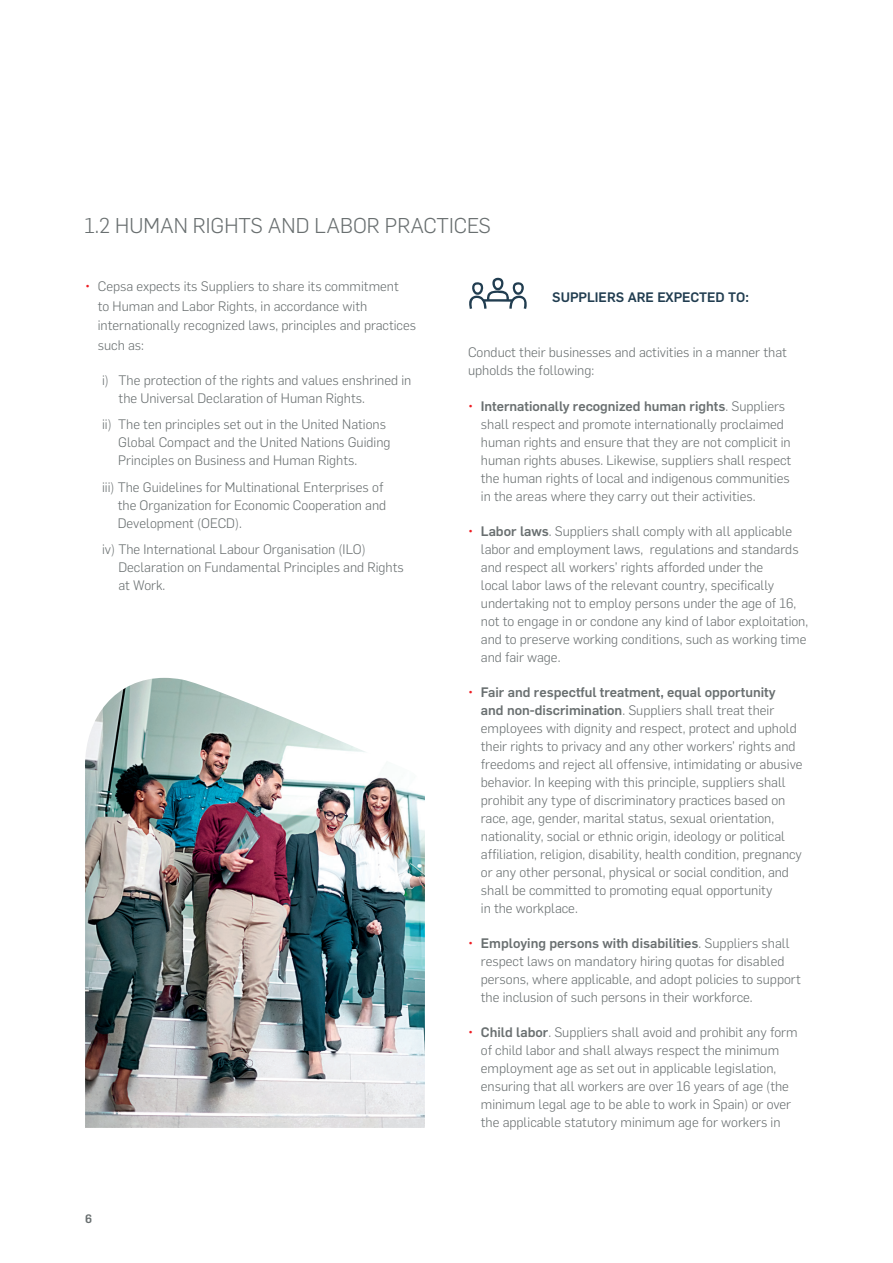
<style>
.page{position:relative;width:893px;height:1263px;background:#fff}
.page>*{position:absolute;margin:0;border:0;box-sizing:border-box;transform-origin:0 0}
.t1{font:300 21px "Flama";color:#696f70}
.t2{font:300 13.5px/18px "Flama";color:#696f70}
.t3{font:500 13.5px "Flama";color:#213d50}
.t4{font:500 12px "Flama";color:#696f70}
.s1{color:#ee1d23}
.s2{font-weight:500}
</style>
<div class="page">
<svg style="left:469px;top:278px;width:58px;height:31px"></svg>
<img style="left:85px;top:678px;width:340px;height:450px">
<h1 class="t1" style="left:85px;top:211px;width:408px">1.2 HUMAN RIGHTS AND LABOR PRACTICES</h1>
<p class="t2" style="left:98px;top:276px;width:320px;line-height:19.5px;text-indent:-13px"><span class="s1">•</span> Cepsa expects its Suppliers to share its commitment<br>to Human and Labor Rights, in accordance with internationally recognized laws, principles and practices such as:</p>
<p class="t2" style="left:119px;top:370px;width:294px;text-indent:-17px">i) The protection of the rights and values enshrined in the Universal Declaration of Human Rights.</p>
<p class="t2" style="left:118px;top:415px;width:274px;text-indent:-16px">ii) The ten principles set out in the United Nations<br>Global Compact and the United Nations Guiding<br>Principles on Business and Human Rights.</p>
<p class="t2" style="left:118px;top:477px;width:270px;text-indent:-16px">iii) The Guidelines for Multinational Enterprises of the Organization for Economic Cooperation and<br>Development (OECD).</p>
<p class="t2" style="left:118px;top:540px;width:287px;text-indent:-16px">iv) The International Labour Organisation (ILO)<br>Declaration on Fundamental Principles and Rights at Work.</p>
<p class="t4" style="left:85px;top:1210px;width:9px">6</p>
<p class="t3" style="left:552px;top:287px;width:198px">SUPPLIERS ARE EXPECTED TO:</p>
<p class="t2" style="left:468px;top:343px;width:320px">Conduct their businesses and activities in a manner that upholds the following:</p>
<p class="t2" style="left:481px;top:397px;width:312px;text-indent:-13px"><span class="s1">•</span> <span class="s2">Internationally recognized human rights</span>. Suppliers shall respect and promote internationally proclaimed human rights and ensure that they are not complicit in human rights abuses. Likewise, suppliers shall respect the human rights of local and indigenous communities in the areas where they carry out their activities.</p>
<p class="t2" style="left:481px;top:522px;width:329px;text-indent:-13px"><span class="s1">•</span> <span class="s2">Labor laws</span>. Suppliers shall comply with all applicable labor and employment laws, regulations and standards and respect all workers’ rights afforded under the<br>local labor laws of the relevant country, specifically undertaking not to employ persons under the age of 16, not to engage in or condone any kind of labor exploitation, and to preserve working conditions, such as working time and fair wage.</p>
<p class="t2" style="left:481px;top:683px;width:323px;text-indent:-13px"><span class="s1">•</span> <span class="s2">Fair and respectful treatment, equal opportunity<br>and non-discrimination</span>. Suppliers shall treat their employees with dignity and respect, protect and uphold their rights to privacy and any other workers’ rights and freedoms and reject all offensive, intimidating or abusive behavior. In keeping with this principle, suppliers shall prohibit any type of discriminatory practices based on race, age, gender, marital status, sexual orientation, nationality, social or ethnic origin, ideology or political affiliation, religion, disability, health condition, pregnancy or any other personal, physical or social condition, and shall be committed to promoting equal opportunity<br>in the workplace.</p>
<p class="t2" style="left:481px;top:934px;width:321px;text-indent:-13px"><span class="s1">•</span> <span class="s2">Employing persons with disabilities</span>. Suppliers shall respect laws on mandatory hiring quotas for disabled persons, where applicable, and adopt policies to support the inclusion of such persons in their workforce.</p>
<p class="t2" style="left:481px;top:1023px;width:318px;text-indent:-13px"><span class="s1">•</span> <span class="s2">Child labor</span>. Suppliers shall avoid and prohibit any form of child labor and shall always respect the minimum employment age as set out in applicable legislation, ensuring that all workers are over 16 years of age (the minimum legal age to be able to work in Spain) or over the applicable statutory minimum age for workers in</p>
</div>
